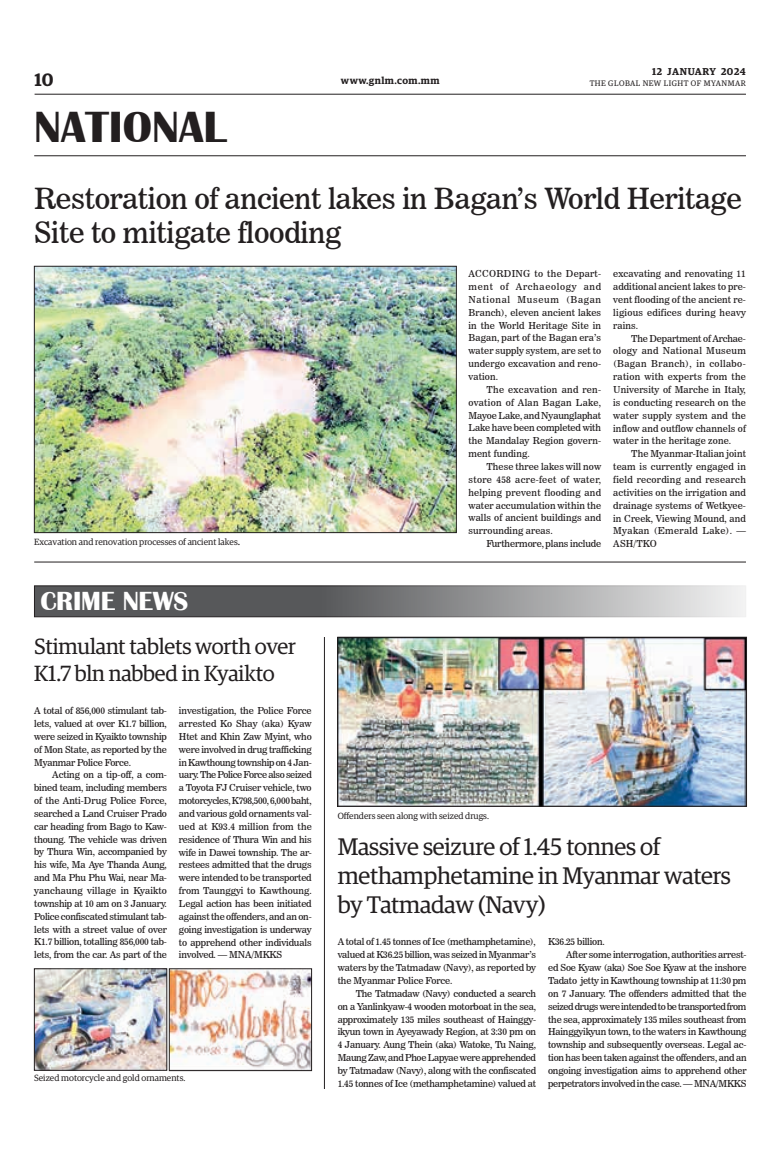
<style>
.page{position:relative;width:773px;height:1152px;background:#fff}
.page>*{position:absolute;margin:0;border:0;box-sizing:border-box;transform-origin:0 0}
.t1{font:700 45px "Britannic";color:#231f20}
._2_Clm_Head{font:29px/34.8px "News 706 BT Roman C";letter-spacing:-.01em;color:#231f20}
._1_Clm_Head{font:700 27px "Britannic";letter-spacing:-.01em;color:#fff}
.Brief_Head{font:24px/28.8px "Guardian Egyp";letter-spacing:-.01em;color:#231f20}
.Brief_Head-2{font:22px/26.4px "Guardian Egyp";letter-spacing:-.01em;color:#231f20}
.t2{font:600 18px "Guardian Egyp";color:#231f20}
.t3{font:11px "Guardian Egyp";color:#231f20}
.t4{font:600 10px "Guardian Egyp";letter-spacing:.045em;color:#231f20}
._2nd_Body{font:9.5px/12.9px "News 706 BT Roman C";letter-spacing:-.01em;color:#231f20;text-align:justify}
.Normal_Para{font:9.5px/12.9px "News 706 BT Roman C";letter-spacing:-.01em;color:#231f20;text-align:justify}
.t5{font:9px "Guardian Egyp";color:#231f20}
.t6{font:8px "Guardian Egyp";letter-spacing:.06em;color:#231f20}
</style>
<div class="page">
<hr style="left:35px;top:94px;width:711px;height:1px;background:#231f20">
<hr style="left:34px;top:156px;width:712px;height:1px;background:#231f20">
<img style="left:36px;top:268px;width:418px;height:263px">
<div style="left:34px;top:266px;width:422px;height:267px;border:1px solid #231f20"></div>
<svg style="left:34px;top:586px;width:712px;height:31px;background:#848586"></svg>
<img style="left:339px;top:639px;width:405px;height:165px">
<div style="left:337px;top:637px;width:409px;height:169px;border:1px solid #231f20"></div>
<img style="left:36px;top:971px;width:129px;height:97px">
<div style="left:34px;top:969px;width:133px;height:101px;border:1px solid #231f20"></div>
<img style="left:171px;top:971px;width:139px;height:98px">
<div style="left:169px;top:969px;width:143px;height:102px;border:1px solid #231f20"></div>
<hr style="left:324px;top:637px;width:1px;height:452px;background:#231f20">
<hr style="left:34px;top:562px;width:712px;height:1px;background:#231f20">
<h3 class="t2" style="left:35px;top:67px;width:21px">10</h3>
<h1 class="t1" style="left:34px;top:101px;width:193px">NATIONAL</h1>
<p class="t4" style="left:652px;top:64px;width:95px">12 JANUARY 2024</p>
<p class="t4" style="left:341px;top:73px;width:100px">www.gnlm.com.mm</p>
<p class="t6" style="left:589px;top:78px;width:158px">THE GLOBAL NEW LIGHT OF MYANMAR</p>
<p class="_2_Clm_Head" style="left:34px;top:181px;width:709px">Restoration of ancient lakes in Bagan’s World Heritage<br>Site to mitigate flooding</p>
<p class="Normal_Para" style="left:468px;top:267px;width:134px">ACCORDING to the Depart&shy;ment of Archaeology and National Museum (Bagan Branch), eleven ancient lakes in the World Heritage Site in Bagan, part of the Bagan era’s water supply system, are set to undergo excavation and reno&shy;vation.</p>
<p class="_2nd_Body" style="left:468px;top:383px;width:134px;text-indent:18px">The excavation and ren&shy;ovation of Alan Bagan Lake, Mayoe Lake, and Nyaunglaphat Lake have been completed with the Mandalay Region govern&shy;ment funding.</p>
<p class="_2nd_Body" style="left:468px;top:460px;width:134px;text-indent:18px">These three lakes will now store 458 acre-feet of water, helping prevent flooding and water accumulation within the walls of ancient buildings and surrounding areas.</p>
<p class="_2nd_Body" style="left:486px;top:537px;width:116px">Furthermore, plans include</p>
<p class="_2nd_Body" style="left:613px;top:267px;width:134px">excavating and renovating 11 additional ancient lakes to pre&shy;vent flooding of the ancient re&shy;ligious edifices during heavy rains.</p>
<p class="_2nd_Body" style="left:613px;top:332px;width:134px;text-indent:18px">The Department of Archae&shy;ology and National Museum (Bagan Branch), in collabo&shy;ration with experts from the University of Marche in Italy, is conducting research on the water supply system and the inflow and outflow channels of water in the heritage zone.</p>
<p class="_2nd_Body" style="left:613px;top:447px;width:134px;text-indent:18px">The Myanmar-Italian joint team is currently engaged in field recording and research activities on the irrigation and drainage systems of Wetkyee&shy;in Creek, Viewing Mound, and Myakan (Emerald Lake). —</p>
<p class="t5" style="left:34px;top:535px;width:205px">Excavation and renovation processes of ancient lakes</p>
<p class="_2nd_Body" style="left:613px;top:537px;width:45px">ASH/TKO</p>
<p class="t3" style="left:238px;top:533px;width:4px">.</p>
<p class="_1_Clm_Head" style="left:40px;top:586px;width:149px">CRIME NEWS</p>
<p class="Brief_Head-2" style="left:34px;top:632px;width:263px">Stimulant tablets worth over<br>K1.7 bln nabbed in Kyaikto</p>
<p class="Normal_Para" style="left:34px;top:704px;width:134px">A total of 856,000 stimulant tab&shy;lets, valued at over K1.7 billion, were seized in Kyaikto township of Mon State, as reported by the Myanmar Police Force.</p>
<p class="_2nd_Body" style="left:34px;top:768px;width:134px;text-indent:18px">Acting on a tip-off, a com&shy;bined team, including members of the Anti-Drug Police Force, searched a Land Cruiser Prado car heading from Bago to Kaw&shy;thoung. The vehicle was driven by Thura Win, accompanied by his wife, Ma Aye Thanda Aung, and Ma Phu Phu Wai, near Ma&shy;yanchaung village in Kyaikto township at 10 am on 3 January.<br>Police confiscated stimulant tab&shy;lets with a street value of over K1.7 billion, totalling 856,000 tab&shy;lets, from the car. As part of the</p>
<p class="_2nd_Body" style="left:179px;top:704px;width:134px">investigation, the Police Force arrested Ko Shay (aka) Kyaw Htet and Khin Zaw Myint, who were involved in drug trafficking in Kawthoung township on 4 Jan&shy;uary. The Police Force also seized a Toyota FJ Cruiser vehicle, two motorcycles, K798,500, 6,000 baht, and various gold ornaments val&shy;ued at K93.4 million from the residence of Thura Win and his wife in Dawei township. The ar&shy;restees admitted that the drugs were intended to be transported from Taunggyi to Kawthoung.<br>Legal action has been initiated against the offenders, and an on&shy;going investigation is underway to apprehend other individuals involved. — MNA/MKKS</p>
<p class="t5" style="left:34px;top:1072px;width:153px">Seized motorcycle and gold ornaments.</p>
<p class="t5" style="left:338px;top:810px;width:153px">Offenders seen along with seized drugs.</p>
<p class="Brief_Head" style="left:338px;top:831px;width:395px">Massive seizure of 1.45 tonnes of methamphetamine in Myanmar waters by Tatmadaw (Navy)</p>
<p class="Normal_Para" style="left:338px;top:936px;width:200px">A total of 1.45 tonnes of Ice (methamphetamine), valued at K36.25 billion, was seized in Myanmar’s waters by the Tatmadaw (Navy), as reported by the Myanmar Police Force.</p>
<p class="_2nd_Body" style="left:338px;top:987px;width:200px;text-indent:18px">The Tatmadaw (Navy) conducted a search on a Yanlinkyaw-4 wooden motorboat in the sea, approximately 135 miles southeast of Hainggy&shy;ikyun town in Ayeyawady Region, at 3:30 pm on 4 January. Aung Thein (aka) Watoke, Tu Naing, Maung Zaw, and Phoe Lapyae were apprehended by Tatmadaw (Navy), along with the confiscated 1.45 tonnes of Ice (methamphetamine) valued at</p>
<p class="_2nd_Body" style="left:548px;top:936px;width:58px">K36.25 billion.</p>
<p class="_2nd_Body" style="left:548px;top:948px;width:200px;text-indent:18px">After some interrogation, authorities arrest&shy;ed Soe Kyaw (aka) Soe Soe Kyaw at the inshore Tadato jetty in Kawthoung township at 11:30 pm on 7 January. The offenders admitted that the seized drugs were intended to be transported from the sea, approximately 135 miles southeast from Hainggyikyun town, to the waters in Kawthoung township and subsequently overseas. Legal ac&shy;tion has been taken against the offenders, and an ongoing investigation aims to apprehend other perpetrators involved in the case. — MNA/MKKS</p>
</div>
